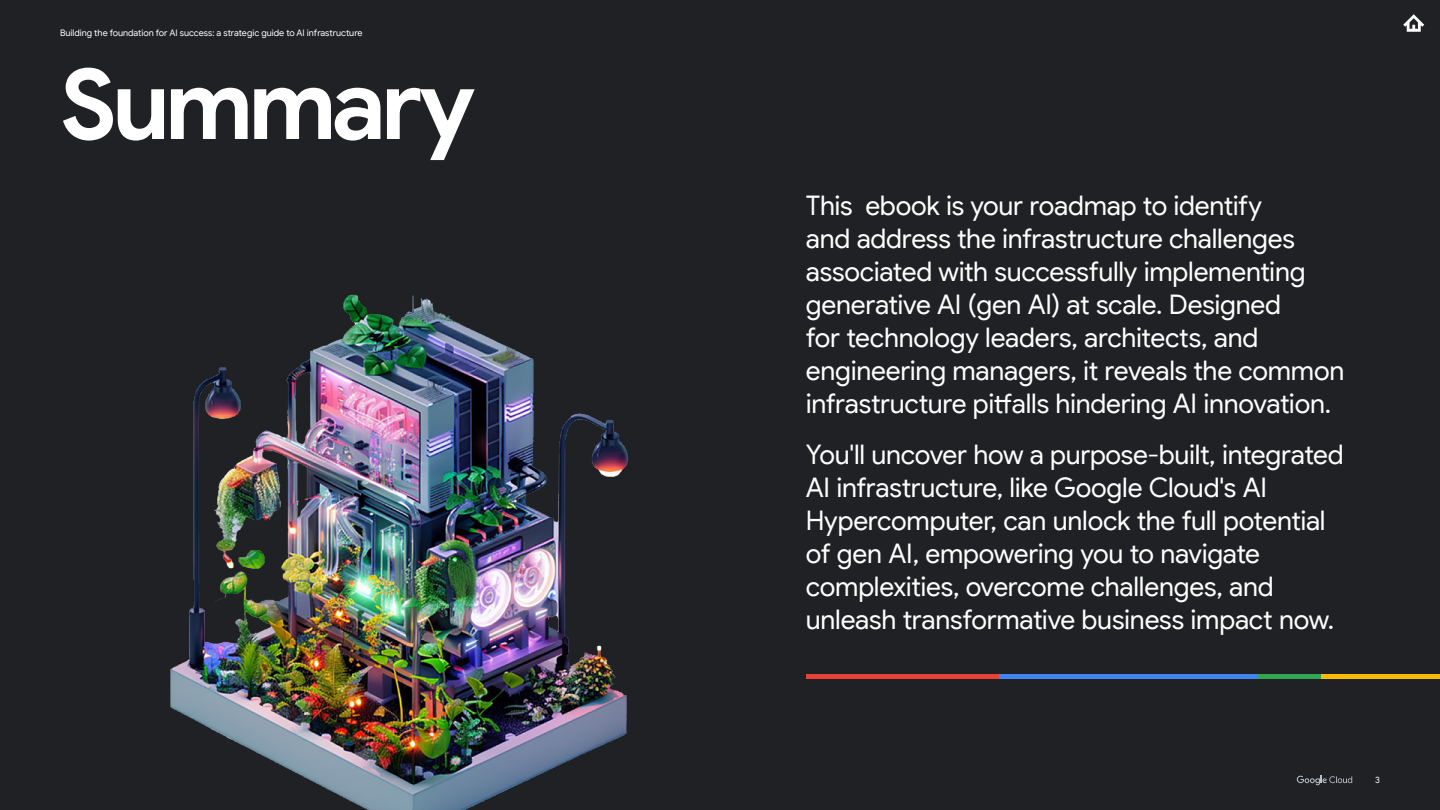
<style>
.page{position:relative;width:1440px;height:810px;background:#202124}
.page>*{position:absolute;margin:0;border:0;box-sizing:border-box;transform-origin:0 0}
.t1{font:700 97.5px "Google Sans";letter-spacing:-.055em;color:#fff}
.t2{font:27px/33px "Google Sans Display";letter-spacing:-.01em;color:#fff}
.t3{font:9px "Google Sans";letter-spacing:-.005em;color:#fff}
</style>
<div class="page">
<svg style="left:1403px;top:14px;width:21px;height:18px"></svg>
<div style="left:806px;top:674px;width:193px;height:5px;background:#e84236"></div>
<div style="left:999px;top:674px;width:258px;height:5px;background:#4285f2"></div>
<div style="left:1257px;top:674px;width:65px;height:5px;background:#33a654"></div>
<div style="left:1322px;top:674px;width:118px;height:5px;background:#faba05"></div>
<img style="left:170px;top:294px;width:458px;height:516px">
<svg style="left:1297px;top:776px;width:55px;height:9px"></svg>
<p class="t3" style="left:60px;top:27px;width:304px">Building the foundation for AI success: a strategic guide to AI infrastructure</p>
<h1 class="t1" style="left:60px;top:45px;width:417px">Summary</h1>
<p class="t2" style="left:806px;top:189px;width:540px">This ebook is your roadmap to identify<br>and address the infrastructure challenges associated with successfully implementing generative AI (gen AI) at scale. Designed<br>for technology leaders, architects, and engineering managers, it reveals the common infrastructure pitfalls hindering AI innovation.</p>
<p class="t2" style="left:806px;top:438px;width:539px">You'll uncover how a purpose-built, integrated AI infrastructure, like Google Cloud's AI Hypercomputer, can unlock the full potential of gen AI, empowering you to navigate complexities, overcome challenges, and unleash transformative business impact now.</p>
<p class="t3" style="left:1375px;top:774px;width:6px">3</p>
</div>
